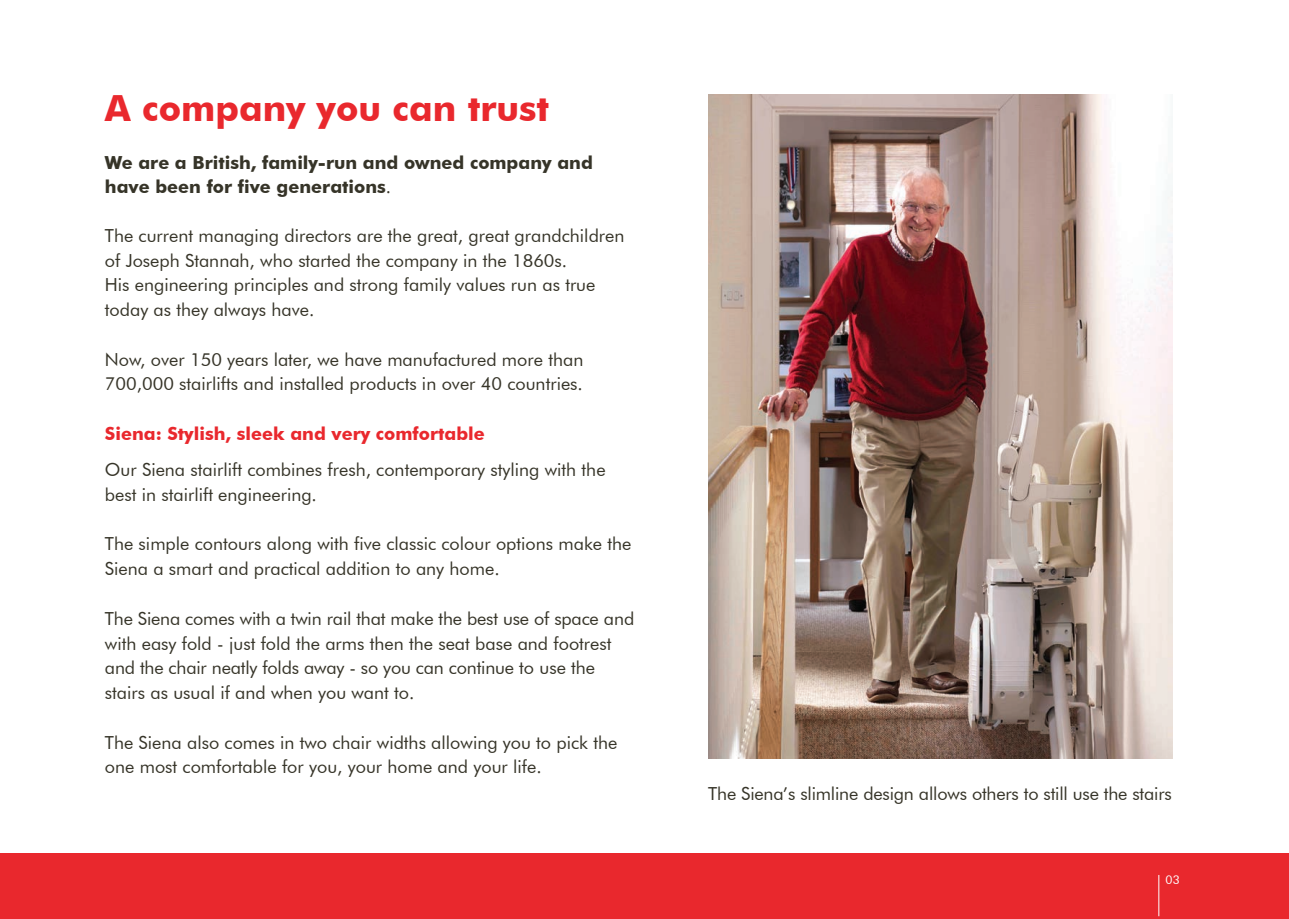
<style>
.page{position:relative;width:1289px;height:919px;background:#fff}
.page>*{position:absolute;margin:0;border:0;box-sizing:border-box;transform-origin:0 0}
.t1{font:700 36px "Futura BT";color:#e9282d}
.t2{font:18px/24.8px "Futura BT";color:#363428}
.t3{font:700 18px/24px "Futura BT";color:#363428}
.t4{font:700 18px "Futura BT";color:#e9282d}
.t5{font:12px "Futura BT";color:#fff}
.s1{font-weight:400}
</style>
<div class="page">
<img style="left:708px;top:95px;width:463px;height:663px">
<div style="left:0;top:853px;width:1288px;height:65px;background:#e9282d"></div>
<hr style="left:1158px;top:874px;width:1px;height:42px;background:#fff">
<p class="t1" style="left:105px;top:86px;width:446px">A company you can trust</p>
<p class="t3" style="left:105px;top:150px;width:489px">We are a British, family-run and owned company and have been for five generations<span class="s1">.</span></p>
<p class="t2" style="left:105px;top:223px;width:521px">The current managing directors are the great, great grandchildren of Joseph Stannah, who started the company in the 1860s.<br>His engineering principles and strong family values run as true today as they always have.</p>
<p class="t2" style="left:105px;top:346px;width:480px">Now, over 150 years later, we have manufactured more than<br>700,000 stairlifts and installed products in over 40 countries.</p>
<p class="t4" style="left:105px;top:422px;width:381px">Siena: Stylish, sleek and very comfortable</p>
<p class="t2" style="left:105px;top:457px;width:502px">Our Siena stairlift combines fresh, contemporary styling with the best in stairlift engineering.</p>
<p class="t2" style="left:105px;top:531px;width:528px">The simple contours along with five classic colour options make the<br>Siena a smart and practical addition to any home.</p>
<p class="t2" style="left:105px;top:605px;width:531px">The Siena comes with a twin rail that make the best use of space and with easy fold - just fold the arms then the seat base and footrest and the chair neatly folds away - so you can continue to use the stairs as usual if and when you want to.</p>
<p class="t2" style="left:105px;top:729px;width:514px">The Siena also comes in two chair widths allowing you to pick the one most comfortable for you, your home and your life.</p>
<p class="t2" style="left:708px;top:781px;width:465px">The Siena’s slimline design allows others to still use the stairs</p>
<p class="t5" style="left:1165px;top:872px;width:16px">03</p>
</div>
